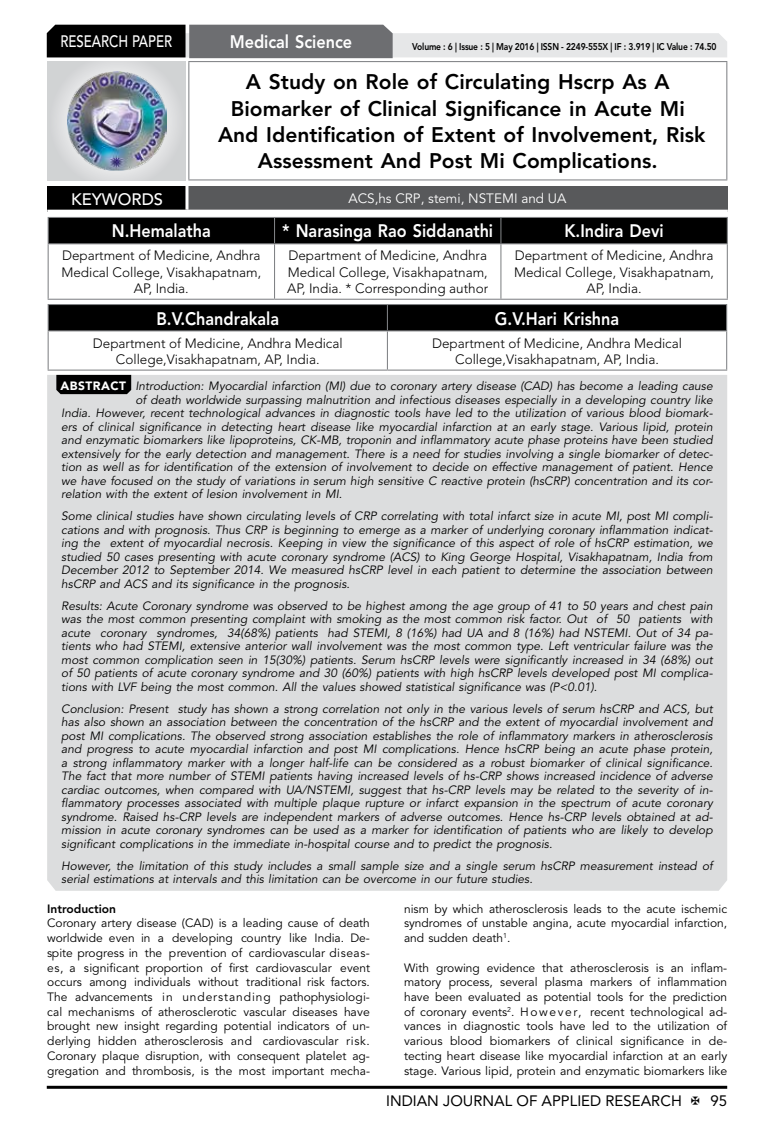
<style>
.page{position:relative;width:774px;height:1136px;background:#fff}
.page>*{position:absolute;margin:0;border:0;box-sizing:border-box;transform-origin:0 0}
.t1{font:800 21px/26.2px "Avenir LT Std";color:#000;text-align:center}
.t2{font:800 18px "Avenir LT Std";color:#fff;scale:.9 1}
.t3{font:500 16.5px "Avenir LT Std";color:#fff;scale:.8 1}
.t4{font:500 16.5px "Avenir LT Std";color:#fff}
.t5{font:15px "Avenir LT Std";color:#000}
.t6{font:300 13.5px/16.2px "Avenir LT Std";color:#000;text-align:center}
.t7{font:13.5px "Avenir LT Std";color:#fff}
.t8{font:italic 12px/13.5px "Avenir LT Std";color:#000;text-align:justify}
.t9{font:12px/14.7px "Avenir LT Std";color:#000;text-align:justify}
.t10{font:800 12px "Avenir LT Std";color:#000}
.t11{font:800 9.75px "Avenir LT Std";letter-spacing:-.02em;color:#000;scale:.87 1}
.s1{font-weight:900;font-style:normal;color:#fff}
</style>
<div class="page">
<hr style="left:47px;top:1085px;width:680px;height:3px;background:#000">
<div style="left:48px;top:62px;width:137px;height:118px;background:linear-gradient(to right,#d9dadb,#d9dadb)"></div>
<img style="left:68px;top:71px;width:99px;height:100px">
<svg style="left:47px;top:25px;width:680px;height:33px;background:#979899"></svg>
<hr style="left:188px;top:61px;width:539px;height:1px;background:#808285">
<hr style="left:188px;top:62px;width:1px;height:117px;background:#808285">
<hr style="left:726px;top:62px;width:1px;height:117px;background:#808285">
<hr style="left:188px;top:179px;width:539px;height:1px;background:#808285">
<div style="left:47px;top:186px;width:140px;height:25px;background:#000"></div>
<div style="left:187px;top:186px;width:541px;height:25px;background:#58595b"></div>
<hr style="left:185px;top:186px;width:3px;height:24px;background:#fff">
<hr style="left:47px;top:210px;width:140px;height:3px;background:#fff">
<hr style="left:187px;top:210px;width:541px;height:3px;background:#fff">
<div style="left:48px;top:217px;width:680px;height:26px;background:#000"></div>
<hr style="left:48px;top:243px;width:226px;height:1px;background:#808285">
<hr style="left:48px;top:244px;width:1px;height:55px;background:#808285">
<hr style="left:274px;top:243px;width:227px;height:1px;background:#808285">
<hr style="left:274px;top:244px;width:1px;height:55px;background:#808285">
<hr style="left:501px;top:243px;width:227px;height:1px;background:#808285">
<hr style="left:500px;top:244px;width:1px;height:55px;background:#808285">
<hr style="left:727px;top:244px;width:1px;height:55px;background:#808285">
<hr style="left:48px;top:299px;width:226px;height:1px;background:#808285">
<hr style="left:274px;top:299px;width:227px;height:1px;background:#808285">
<hr style="left:501px;top:299px;width:227px;height:1px;background:#808285">
<div style="left:48px;top:304px;width:679px;height:26px;background:#000"></div>
<hr style="left:48px;top:330px;width:339px;height:1px;background:#808285">
<hr style="left:48px;top:331px;width:1px;height:38px;background:#808285">
<hr style="left:387px;top:330px;width:340px;height:1px;background:#808285">
<hr style="left:387px;top:331px;width:1px;height:38px;background:#808285">
<hr style="left:726px;top:331px;width:1px;height:38px;background:#808285">
<hr style="left:48px;top:369px;width:339px;height:1px;background:#808285">
<hr style="left:387px;top:369px;width:340px;height:1px;background:#808285">
<div style="left:47px;top:375px;width:680px;height:515px;background:#dcddde"></div>
<svg style="left:56px;top:375px;width:75px;height:19px"></svg>
<h3 class="t3" style="left:60px;top:32px;width:139px">RESEARCH PAPER</h3>
<h2 class="t2" style="left:230px;top:31px;width:138px">Medical Science</h2>
<p class="t11" style="left:412px;top:41px;width:351px">Volume : 6 | Issue : 5 | May 2016 | ISSN - 2249-555X | IF : 3.919 | IC Value : 74.50</p>
<h1 class="t1" style="left:218px;top:69px;width:489px">A Study on Role of Circulating Hscrp As A Biomarker of Clinical Significance in Acute Mi And Identification of Extent of Involvement, Risk Assessment And Post Mi Complications.</h1>
<h3 class="t4" style="left:71px;top:189px;width:94px">KEYWORDS</h3>
<p class="t7" style="left:348px;top:190px;width:219px">ACS,hs CRP, stemi, NSTEMI and UA</p>
<h2 class="t2" style="left:112px;top:220px;width:111px">N.Hemalatha</h2>
<h2 class="t2" style="left:282px;top:220px;width:236px">* Narasinga Rao Siddanathi</h2>
<h2 class="t2" style="left:564px;top:220px;width:112px">K.Indira Devi</h2>
<p class="t6" style="left:61px;top:248px;width:201px">Department of Medicine, Andhra<br>Medical College, Visakhapatnam,<br>AP, India.</p>
<p class="t6" style="left:287px;top:248px;width:203px;text-align:justify">Department of Medicine, Andhra Medical College, Visakhapatnam, AP, India. * Corresponding author</p>
<p class="t6" style="left:514px;top:248px;width:201px">Department of Medicine, Andhra<br>Medical College, Visakhapatnam,<br>AP, India.</p>
<h2 class="t2" style="left:156px;top:307px;width:138px">B.V.Chandrakala</h2>
<h2 class="t2" style="left:495px;top:307px;width:140px">G.V.Hari Krishna</h2>
<p class="t6" style="left:93px;top:335px;width:251px">Department of Medicine, Andhra Medical<br>College,Visakhapatnam, AP, India.</p>
<p class="t6" style="left:432px;top:335px;width:251px">Department of Medicine, Andhra Medical<br>College,Visakhapatnam, AP, India.</p>
<p class="t8" style="left:61px;top:379px;width:653px"><span class="s1">ABSTRACT</span> Introduction: Myocardial infarction (MI) due to coronary artery disease (CAD) has become a leading cause</p>
<p class="t8" style="left:135px;top:393px;width:579px">of death worldwide surpassing malnutrition and infectious diseases especially in a developing country like</p>
<p class="t8" style="left:61px;top:406px;width:653px">India. However, recent technological advances in diagnostic tools have led to the utilization of various blood biomark-</p>
<p class="t8" style="left:61px;top:420px;width:653px">ers of clinical significance in detecting heart disease like myocardial infarction at an early stage. Various lipid, protein</p>
<p class="t8" style="left:61px;top:433px;width:653px">and enzymatic biomarkers like lipoproteins, CK-MB, troponin and inflammatory acute phase proteins have been studied</p>
<p class="t8" style="left:61px;top:447px;width:653px">extensively for the early detection and management. There is a need for studies involving a single biomarker of detec-</p>
<p class="t8" style="left:61px;top:460px;width:653px">tion as well as for identification of the extension of involvement to decide on effective management of patient. Hence</p>
<p class="t8" style="left:61px;top:474px;width:653px">we have focused on the study of variations in serum high sensitive C reactive protein (hsCRP) concentration and its cor-</p>
<p class="t8" style="left:61px;top:487px;width:282px">relation with the extent of lesion involvement in MI.</p>
<p class="t8" style="left:61px;top:509px;width:653px">Some clinical studies have shown circulating levels of CRP correlating with total infarct size in acute MI, post MI compli&shy;cations and with prognosis. Thus CRP is beginning to emerge as a marker of underlying coronary inflammation indicat&shy;ing the extent of myocardial necrosis. Keeping in view the significance of this aspect of role of hsCRP estimation, we studied 50 cases presenting with acute coronary syndrome (ACS) to King George Hospital, Visakhapatnam, India from December 2012 to September 2014. We measured hsCRP level in each patient to determine the association between hsCRP and ACS and its significance in the prognosis.</p>
<p class="t8" style="left:61px;top:599px;width:653px">Results: Acute Coronary syndrome was observed to be highest among the age group of 41 to 50 years and chest pain was the most common presenting complaint with smoking as the most common risk factor. Out of 50 patients with acute coronary syndromes, 34(68%) patients had STEMI, 8 (16%) had UA and 8 (16%) had NSTEMI. Out of 34 pa&shy;tients who had STEMI, extensive anterior wall involvement was the most common type. Left ventricular failure was the most common complication seen in 15(30%) patients. Serum hsCRP levels were significantly increased in 34 (68%) out of 50 patients of acute coronary syndrome and 30 (60%) patients with high hsCRP levels developed post MI complica&shy;tions with LVF being the most common. All the values showed statistical significance was (P&lt;0.01).</p>
<p class="t8" style="left:61px;top:702px;width:653px">Conclusion: Present study has shown a strong correlation not only in the various levels of serum hsCRP and ACS, but has also shown an association between the concentration of the hsCRP and the extent of myocardial involvement and post MI complications. The observed strong association establishes the role of inflammatory markers in atherosclerosis and progress to acute myocardial infarction and post MI complications. Hence hsCRP being an acute phase protein, a strong inflammatory marker with a longer half-life can be considered as a robust biomarker of clinical significance.<br>The fact that more number of STEMI patients having increased levels of hs-CRP shows increased incidence of adverse cardiac outcomes, when compared with UA/NSTEMI, suggest that hs-CRP levels may be related to the severity of in&shy;flammatory processes associated with multiple plaque rupture or infarct expansion in the spectrum of acute coronary syndrome. Raised hs-CRP levels are independent markers of adverse outcomes. Hence hs-CRP levels obtained at ad&shy;mission in acute coronary syndromes can be used as a marker for identification of patients who are likely to develop significant complications in the immediate in-hospital course and to predict the prognosis.</p>
<p class="t8" style="left:61px;top:859px;width:653px">However, the limitation of this study includes a small sample size and a single serum hsCRP measurement instead of serial estimations at intervals and this limitation can be overcome in our future studies.</p>
<p class="t10" style="left:47px;top:901px;width:70px">Introduction</p>
<p class="t9" style="left:47px;top:916px;width:324px">Coronary artery disease (CAD) is a leading cause of death worldwide even in a developing country like India. De&shy;spite progress in the prevention of cardiovascular diseas&shy;es, a significant proportion of first cardiovascular event occurs among individuals without traditional risk factors.<br>The advancements in understanding pathophysiologi&shy;cal mechanisms of atherosclerotic vascular diseases have brought new insight regarding potential indicators of un&shy;derlying hidden atherosclerosis and cardiovascular risk.<br>Coronary plaque disruption, with consequent platelet ag&shy;gregation and thrombosis, is the most important mecha-</p>
<p class="t9" style="left:404px;top:901px;width:325px">nism by which atherosclerosis leads to the acute ischemic syndromes of unstable angina, acute myocardial infarction, and sudden death<sup>1</sup>.</p>
<p class="t9" style="left:404px;top:960px;width:325px">With growing evidence that atherosclerosis is an inflam&shy;matory process, several plasma markers of inflammation have been evaluated as potential tools for the prediction of coronary events<sup>2</sup>. However, recent technological ad&shy;vances in diagnostic tools have led to the utilization of various blood biomarkers of clinical significance in de&shy;tecting heart disease like myocardial infarction at an early stage. Various lipid, protein and enzymatic biomarkers like</p>
<p class="t5" style="left:386px;top:1091px;width:297px">INDIAN JOURNAL OF APPLIED RESEARCH</p>
<p class="t5" style="left:710px;top:1091px;width:18px">95</p>
</div>
